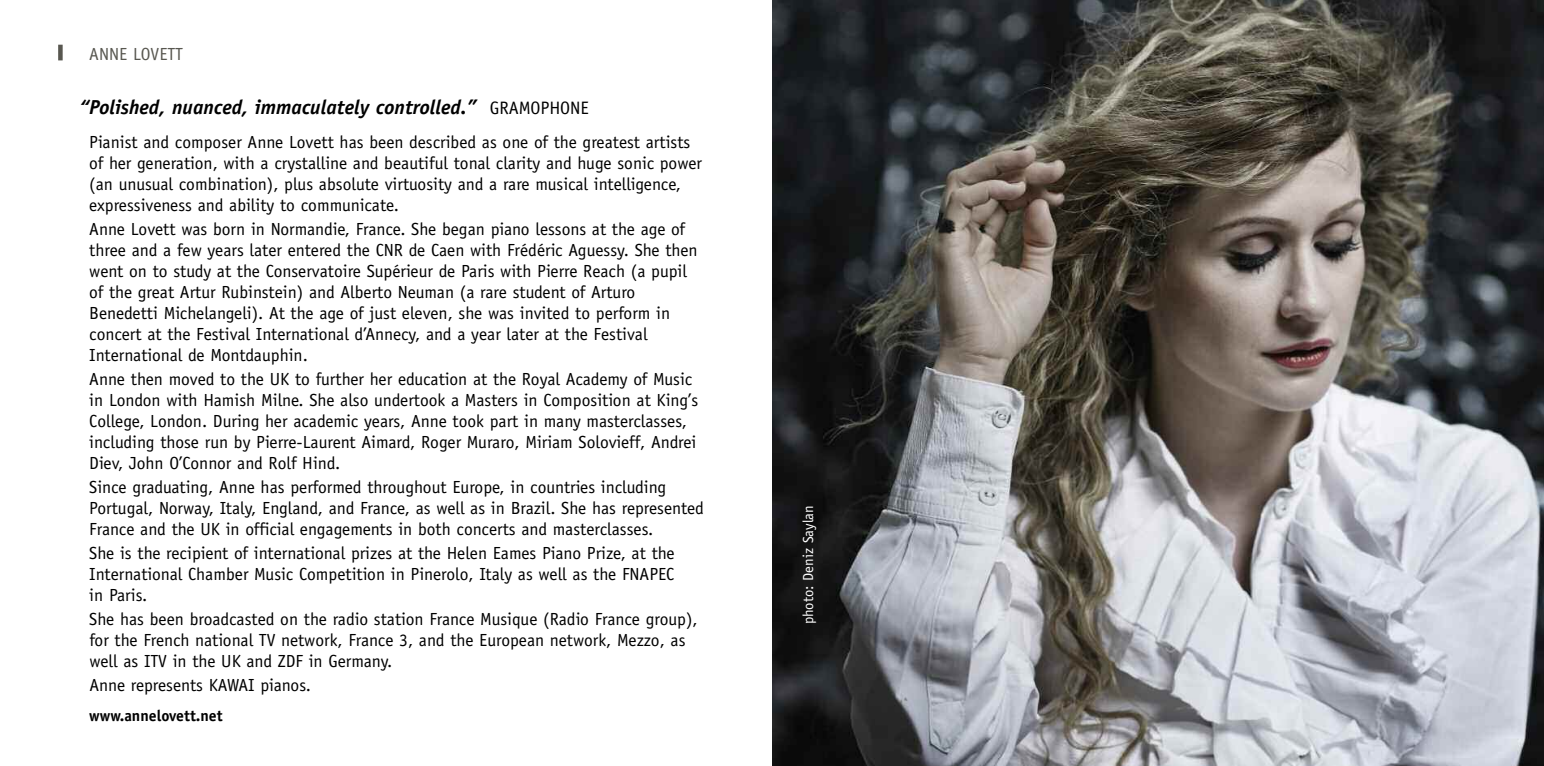
<style>
.page{position:relative;width:1544px;height:766px;background:#fff}
.page>*{position:absolute;margin:0;border:0;box-sizing:border-box;transform-origin:0 0}
.t1{font:italic 700 20.25px "Officina Sans";color:#000}
.t2{font:17.55px/20.9px "Officina Sans";color:#000}
.t3{font:17.55px "Officina Sans";color:#585750}
.t4{font:700 15.75px "Officina Sans";color:#000}
.t5{font:14.62px "Officina Sans";color:#fff}
.s1{font-weight:400;font-style:normal;font-size:18px}
</style>
<div class="page">
<img style="left:772px;top:0;width:771px;height:765px">
<div style="left:58px;top:45px;width:5px;height:15px;background:#585750"></div>
<p class="t3" style="left:89px;top:47px;width:95px">ANNE LOVETT</p>
<p class="t1" style="left:80px;top:100px;width:511px">“Polished, nuanced, immaculately controlled.” <span class="s1">GRAMOPHONE</span></p>
<p class="t2" style="left:89px;top:133px;width:614px">Pianist and composer Anne Lovett has been described as one of the greatest artists of her generation, with a crystalline and beautiful tonal clarity and huge sonic power (an unusual combination), plus absolute virtuosity and a rare musical intelligence, expressiveness and ability to communicate.</p>
<p class="t2" style="left:89px;top:220px;width:610px">Anne Lovett was born in Normandie, France. She began piano lessons at the age of three and a few years later entered the CNR de Caen with Frédéric Aguessy. She then went on to study at the Conservatoire Supérieur de Paris with Pierre Reach (a pupil of the great Artur Rubinstein) and Alberto Neuman (a rare student of Arturo Benedetti Michelangeli). At the age of just eleven, she was invited to perform in concert at the Festival International d’Annecy, and a year later at the Festival International de Montdauphin.</p>
<p class="t2" style="left:89px;top:369px;width:610px">Anne then moved to the UK to further her education at the Royal Academy of Music in London with Hamish Milne. She also undertook a Masters in Composition at King’s College, London. During her academic years, Anne took part in many masterclasses, including those run by Pierre-Laurent Aimard, Roger Muraro, Miriam Solovieff, Andrei Diev, John O’Connor and Rolf Hind.</p>
<p class="t2" style="left:89px;top:477px;width:616px">Since graduating, Anne has performed throughout Europe, in countries including<br>Portugal, Norway, Italy, England, and France, as well as in Brazil. She has represented<br>France and the UK in official engagements in both concerts and masterclasses.</p>
<p class="t2" style="left:89px;top:543px;width:587px;text-align:justify">She is the recipient of international prizes at the Helen Eames Piano Prize, at the International Chamber Music Competition in Pinerolo, Italy as well as the FNAPEC in Paris.</p>
<p class="t2" style="left:89px;top:609px;width:610px">She has been broadcasted on the radio station France Musique (Radio France group), for the French national TV network, France 3, and the European network, Mezzo, as well as ITV in the UK and ZDF in Germany.</p>
<p class="t2" style="left:89px;top:675px;width:223px">Anne represents KAWAI pianos.</p>
<p class="t4" style="left:89px;top:709px;width:135px">www.annelovett.net</p>
<p class="t5" style="left:802px;top:624px;width:120px;rotate:-90deg">photo: Deniz Saylan</p>
</div>
